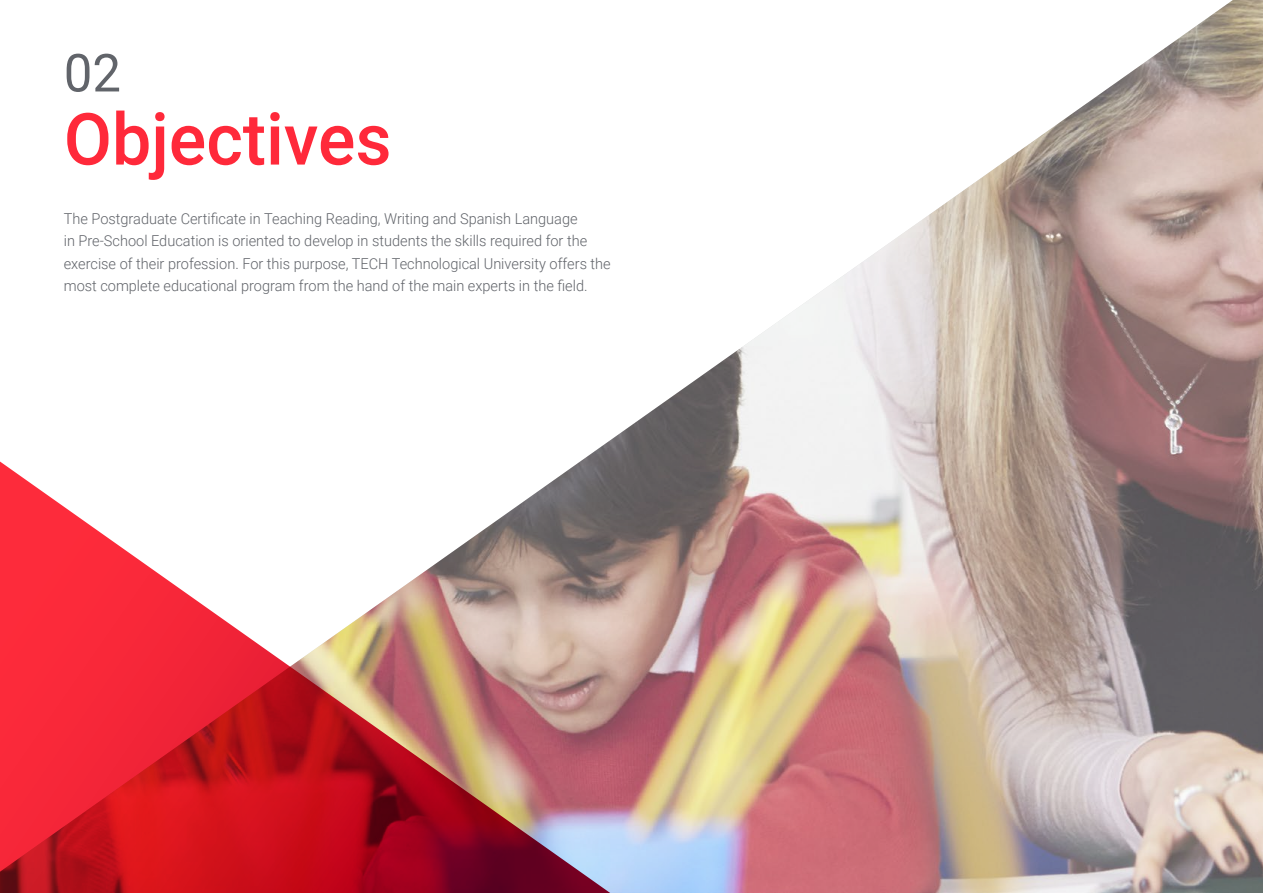
<style>
.page{position:relative;width:1263px;height:893px;background:#fff}
.page>*{position:absolute;margin:0;border:0;box-sizing:border-box;transform-origin:0 0}
.t1{font:500 72px "Roboto";color:#ff293a}
.t2{font:52.5px "Roboto";color:#61646a}
.t3{font:300 15px/22.5px "Roboto";color:#61646a}
</style>
<div class="page">
<img style="left:602px;top:0;width:661px;height:893px">
<svg style="left:0;top:446px;width:640px;height:447px"></svg>
<h2 class="t2" style="left:64px;top:36px;width:59px">02</h2>
<h1 class="t1" style="left:64px;top:89px;width:329px">Objectives</h1>
<p class="t3" style="left:64px;top:207px;width:548px">The Postgraduate Certificate in Teaching Reading, Writing and Spanish Language<br>in Pre-School Education is oriented to develop in students the skills required for the exercise of their profession. For this purpose, TECH Technological University offers the most complete educational program from the hand of the main experts in the field.</p>
</div>
